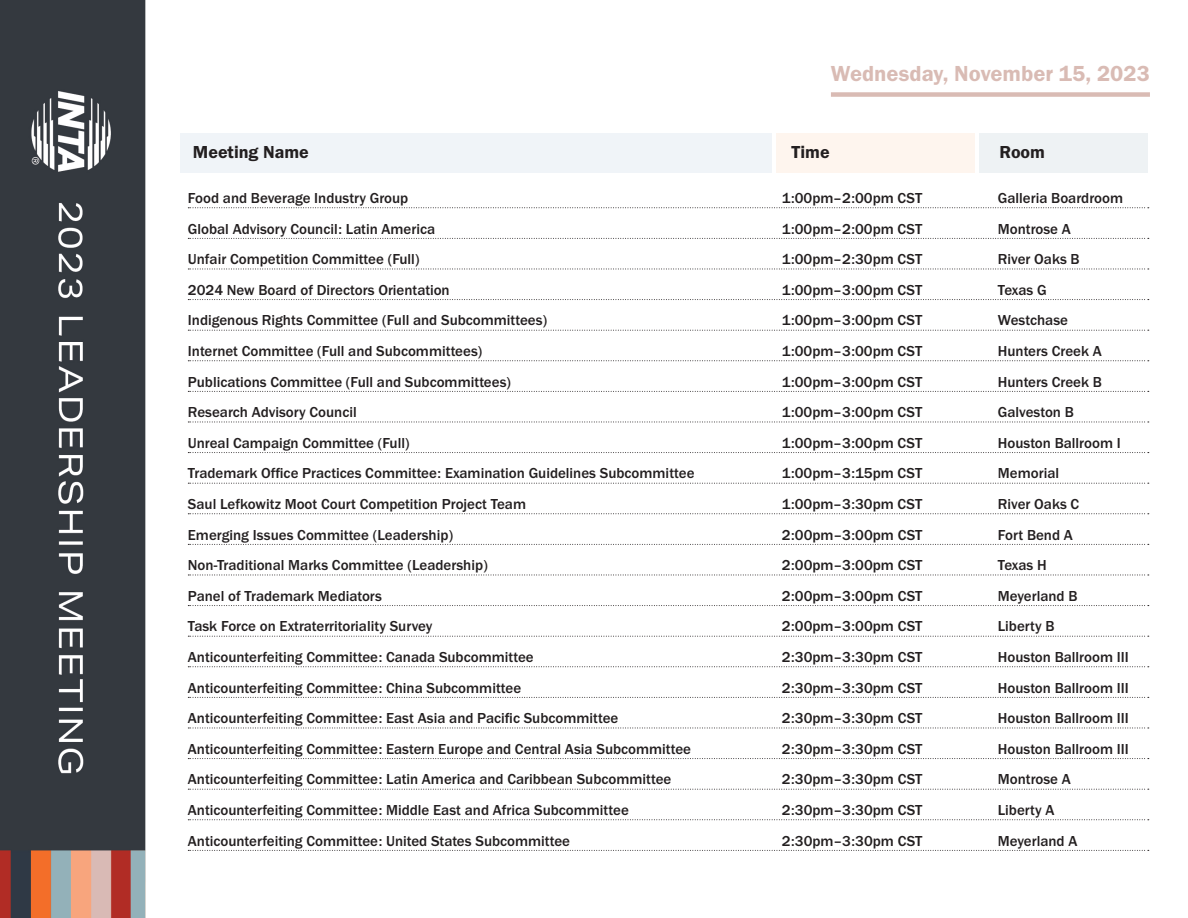
<style>
.page{position:relative;width:1188px;height:918px;background:#fff}
.page>*{position:absolute;margin:0;border:0;box-sizing:border-box;transform-origin:0 0}
.t1{font:22.5px "Franklin Gothic URW Dem";color:#d9bbb4}
.t2{font:18px "Franklin Gothic URW Dem";color:#231f20}
.LM22_STYLE{font:500 15px "Franklin Gothic URW";color:#231f20}
</style>
<div class="page">
<img style="left:0;top:0;width:1150px;height:918px">
<div style="left:831px;top:92px;width:319px;height:5px;background:#d9bbb4"></div>
<div style="left:180px;top:133px;width:591px;height:39px;background:#f0f4f8"></div>
<div style="left:776px;top:133px;width:198px;height:39px;background:#fef5ee"></div>
<div style="left:980px;top:133px;width:168px;height:39px;background:#eef2f4"></div>
<svg style="left:188px;top:207px;width:961px;height:1px"></svg>
<svg style="left:188px;top:238px;width:961px;height:1px"></svg>
<svg style="left:188px;top:269px;width:961px;height:1px"></svg>
<svg style="left:188px;top:299px;width:961px;height:1px"></svg>
<svg style="left:188px;top:330px;width:961px;height:1px"></svg>
<svg style="left:188px;top:360px;width:961px;height:1px"></svg>
<svg style="left:188px;top:391px;width:961px;height:1px"></svg>
<svg style="left:188px;top:422px;width:961px;height:1px"></svg>
<svg style="left:188px;top:452px;width:961px;height:1px"></svg>
<svg style="left:188px;top:483px;width:961px;height:1px"></svg>
<svg style="left:188px;top:513px;width:961px;height:1px"></svg>
<svg style="left:188px;top:544px;width:961px;height:1px"></svg>
<svg style="left:188px;top:575px;width:961px;height:1px"></svg>
<svg style="left:188px;top:605px;width:961px;height:1px"></svg>
<svg style="left:188px;top:636px;width:961px;height:1px"></svg>
<svg style="left:188px;top:666px;width:961px;height:1px"></svg>
<svg style="left:188px;top:697px;width:961px;height:1px"></svg>
<svg style="left:188px;top:728px;width:961px;height:1px"></svg>
<svg style="left:188px;top:758px;width:961px;height:1px"></svg>
<svg style="left:188px;top:789px;width:961px;height:1px"></svg>
<svg style="left:188px;top:819px;width:961px;height:1px"></svg>
<svg style="left:188px;top:850px;width:961px;height:1px"></svg>
<p class="t1" style="left:831px;top:60px;width:321px">Wednesday, November 15, 2023</p>
<p class="t2" style="left:193px;top:141px;width:118px">Meeting Name</p>
<p class="t2" style="left:792px;top:141px;width:40px">Time</p>
<p class="t2" style="left:999px;top:141px;width:47px">Room</p>
<p class="LM22_STYLE" style="left:188px;top:189px;width:222px">Food and Beverage Industry Group</p>
<p class="LM22_STYLE" style="left:782px;top:189px;width:142px">1:00pm–2:00pm CST</p>
<p class="LM22_STYLE" style="left:998px;top:189px;width:127px">Galleria Boardroom</p>
<p class="LM22_STYLE" style="left:188px;top:219px;width:249px">Global Advisory Council: Latin America</p>
<p class="LM22_STYLE" style="left:782px;top:219px;width:142px">1:00pm–2:00pm CST</p>
<p class="LM22_STYLE" style="left:998px;top:219px;width:75px">Montrose A</p>
<p class="LM22_STYLE" style="left:188px;top:250px;width:233px">Unfair Competition Committee (Full)</p>
<p class="LM22_STYLE" style="left:782px;top:250px;width:142px">1:00pm–2:30pm CST</p>
<p class="LM22_STYLE" style="left:998px;top:250px;width:83px">River Oaks B</p>
<p class="LM22_STYLE" style="left:188px;top:280px;width:263px">2024 New Board of Directors Orientation</p>
<p class="LM22_STYLE" style="left:782px;top:280px;width:142px">1:00pm–3:00pm CST</p>
<p class="LM22_STYLE" style="left:998px;top:280px;width:50px">Texas G</p>
<p class="LM22_STYLE" style="left:188px;top:311px;width:361px">Indigenous Rights Committee (Full and Subcommittees)</p>
<p class="LM22_STYLE" style="left:782px;top:311px;width:142px">1:00pm–3:00pm CST</p>
<p class="LM22_STYLE" style="left:998px;top:311px;width:72px">Westchase</p>
<p class="LM22_STYLE" style="left:188px;top:342px;width:296px">Internet Committee (Full and Subcommittees)</p>
<p class="LM22_STYLE" style="left:782px;top:342px;width:142px">1:00pm–3:00pm CST</p>
<p class="LM22_STYLE" style="left:998px;top:342px;width:105px">Hunters Creek A</p>
<p class="LM22_STYLE" style="left:188px;top:372px;width:325px">Publications Committee (Full and Subcommittees)</p>
<p class="LM22_STYLE" style="left:782px;top:372px;width:142px">1:00pm–3:00pm CST</p>
<p class="LM22_STYLE" style="left:998px;top:372px;width:106px">Hunters Creek B</p>
<p class="LM22_STYLE" style="left:188px;top:403px;width:170px">Research Advisory Council</p>
<p class="LM22_STYLE" style="left:782px;top:403px;width:142px">1:00pm–3:00pm CST</p>
<p class="LM22_STYLE" style="left:998px;top:403px;width:78px">Galveston B</p>
<p class="LM22_STYLE" style="left:188px;top:433px;width:223px">Unreal Campaign Committee (Full)</p>
<p class="LM22_STYLE" style="left:782px;top:433px;width:142px">1:00pm–3:00pm CST</p>
<p class="LM22_STYLE" style="left:998px;top:433px;width:124px">Houston Ballroom I</p>
<p class="LM22_STYLE" style="left:188px;top:464px;width:508px">Trademark Office Practices Committee: Examination Guidelines Subcommittee</p>
<p class="LM22_STYLE" style="left:782px;top:464px;width:142px">1:00pm–3:15pm CST</p>
<p class="LM22_STYLE" style="left:998px;top:464px;width:63px">Memorial</p>
<p class="LM22_STYLE" style="left:188px;top:495px;width:340px">Saul Lefkowitz Moot Court Competition Project Team</p>
<p class="LM22_STYLE" style="left:782px;top:495px;width:142px">1:00pm–3:30pm CST</p>
<p class="LM22_STYLE" style="left:998px;top:495px;width:83px">River Oaks C</p>
<p class="LM22_STYLE" style="left:188px;top:525px;width:267px">Emerging Issues Committee (Leadership)</p>
<p class="LM22_STYLE" style="left:782px;top:525px;width:142px">2:00pm–3:00pm CST</p>
<p class="LM22_STYLE" style="left:998px;top:525px;width:77px">Fort Bend A</p>
<p class="LM22_STYLE" style="left:188px;top:556px;width:301px">Non-Traditional Marks Committee (Leadership)</p>
<p class="LM22_STYLE" style="left:782px;top:556px;width:142px">2:00pm–3:00pm CST</p>
<p class="LM22_STYLE" style="left:998px;top:556px;width:50px">Texas H</p>
<p class="LM22_STYLE" style="left:188px;top:586px;width:195px">Panel of Trademark Mediators</p>
<p class="LM22_STYLE" style="left:782px;top:586px;width:142px">2:00pm–3:00pm CST</p>
<p class="LM22_STYLE" style="left:998px;top:586px;width:81px">Meyerland B</p>
<p class="LM22_STYLE" style="left:188px;top:617px;width:246px">Task Force on Extraterritoriality Survey</p>
<p class="LM22_STYLE" style="left:782px;top:617px;width:142px">2:00pm–3:00pm CST</p>
<p class="LM22_STYLE" style="left:998px;top:617px;width:58px">Liberty B</p>
<p class="LM22_STYLE" style="left:188px;top:648px;width:347px">Anticounterfeiting Committee: Canada Subcommittee</p>
<p class="LM22_STYLE" style="left:782px;top:648px;width:142px">2:30pm–3:30pm CST</p>
<p class="LM22_STYLE" style="left:998px;top:648px;width:132px">Houston Ballroom III</p>
<p class="LM22_STYLE" style="left:188px;top:678px;width:335px">Anticounterfeiting Committee: China Subcommittee</p>
<p class="LM22_STYLE" style="left:782px;top:678px;width:142px">2:30pm–3:30pm CST</p>
<p class="LM22_STYLE" style="left:998px;top:678px;width:132px">Houston Ballroom III</p>
<p class="LM22_STYLE" style="left:188px;top:709px;width:432px">Anticounterfeiting Committee: East Asia and Pacific Subcommittee</p>
<p class="LM22_STYLE" style="left:782px;top:709px;width:142px">2:30pm–3:30pm CST</p>
<p class="LM22_STYLE" style="left:998px;top:709px;width:132px">Houston Ballroom III</p>
<p class="LM22_STYLE" style="left:188px;top:739px;width:505px">Anticounterfeiting Committee: Eastern Europe and Central Asia Subcommittee</p>
<p class="LM22_STYLE" style="left:782px;top:739px;width:142px">2:30pm–3:30pm CST</p>
<p class="LM22_STYLE" style="left:998px;top:739px;width:132px">Houston Ballroom III</p>
<p class="LM22_STYLE" style="left:188px;top:770px;width:485px">Anticounterfeiting Committee: Latin America and Caribbean Subcommittee</p>
<p class="LM22_STYLE" style="left:782px;top:770px;width:142px">2:30pm–3:30pm CST</p>
<p class="LM22_STYLE" style="left:998px;top:770px;width:75px">Montrose A</p>
<p class="LM22_STYLE" style="left:188px;top:801px;width:442px">Anticounterfeiting Committee: Middle East and Africa Subcommittee</p>
<p class="LM22_STYLE" style="left:782px;top:801px;width:142px">2:30pm–3:30pm CST</p>
<p class="LM22_STYLE" style="left:998px;top:801px;width:58px">Liberty A</p>
<p class="LM22_STYLE" style="left:188px;top:831px;width:384px">Anticounterfeiting Committee: United States Subcommittee</p>
<p class="LM22_STYLE" style="left:782px;top:831px;width:142px">2:30pm–3:30pm CST</p>
<p class="LM22_STYLE" style="left:998px;top:831px;width:81px">Meyerland A</p>
</div>
